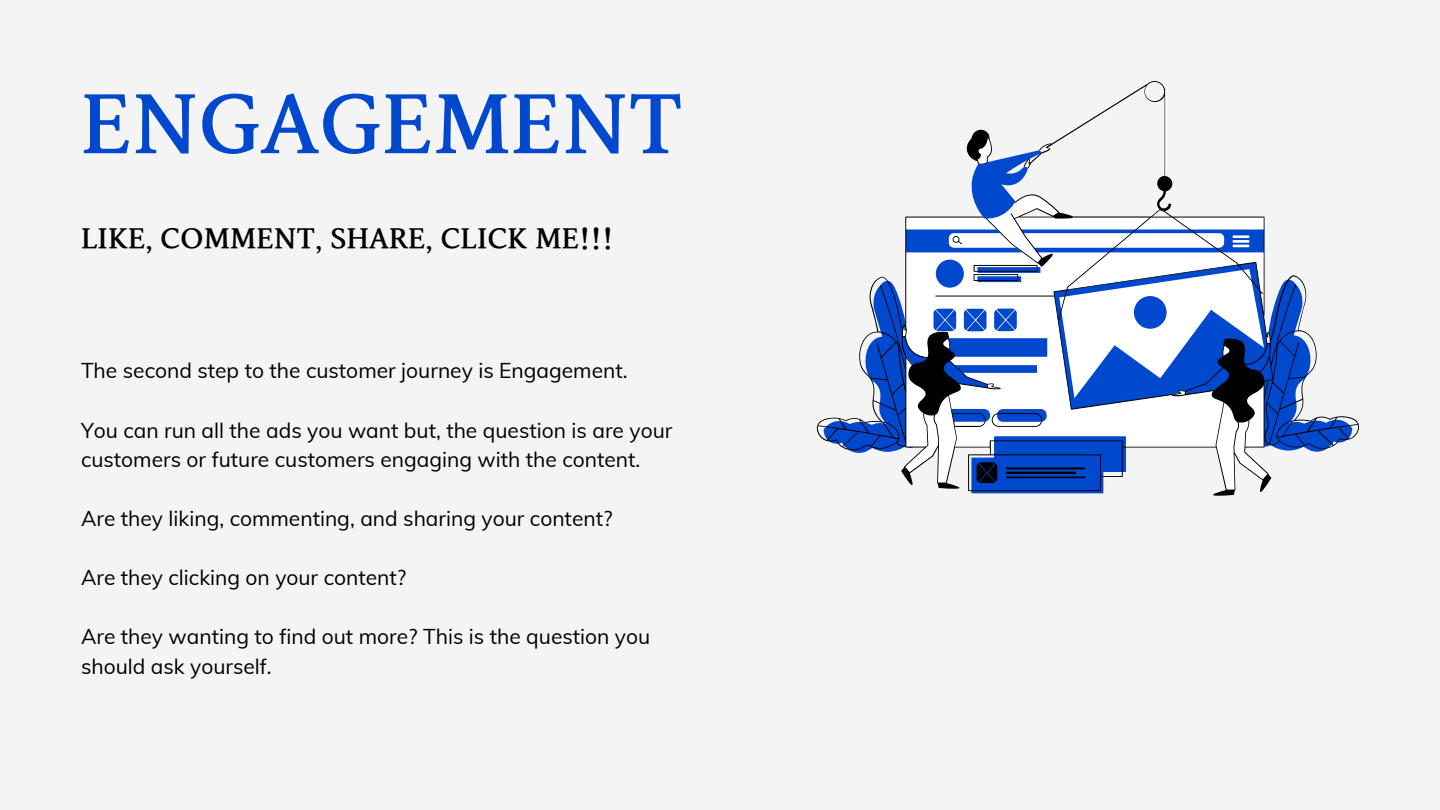
<style>
.page{position:relative;width:1440px;height:810px;background:#f4f4f4}
.page>*{position:absolute;margin:0;border:0;box-sizing:border-box;transform-origin:0 0}
.t1{font:82px "Arita buri Bold OTF";color:#0048cd}
.t2{font:28px "Arita buri Bold OTF";color:#000}
.t3{font:21px/29.5px "Muli";color:#000}
</style>
<div class="page">
<svg style="left:817px;top:275px;width:542px;height:175px"></svg>
<svg style="left:901px;top:81px;width:372px;height:415px"></svg>
<svg style="left:906px;top:150px;width:358px;height:181px"></svg>
<h1 class="t1" style="left:81px;top:78px;width:604px">ENGAGEMENT</h1>
<h2 class="t2" style="left:81px;top:222px;width:534px">LIKE, COMMENT, SHARE, CLICK ME!!!</h2>
<p class="t3" style="left:81px;top:356px;width:548px">The second step to the customer journey is Engagement.</p>
<p class="t3" style="left:81px;top:415px;width:593px">You can run all the ads you want but, the question is are your customers or future customers engaging with the content.</p>
<p class="t3" style="left:81px;top:503px;width:533px">Are they liking, commenting, and sharing your content?</p>
<p class="t3" style="left:81px;top:562px;width:327px">Are they clicking on your content?</p>
<p class="t3" style="left:81px;top:621px;width:571px">Are they wanting to find out more? This is the question you should ask yourself.</p>
</div>
